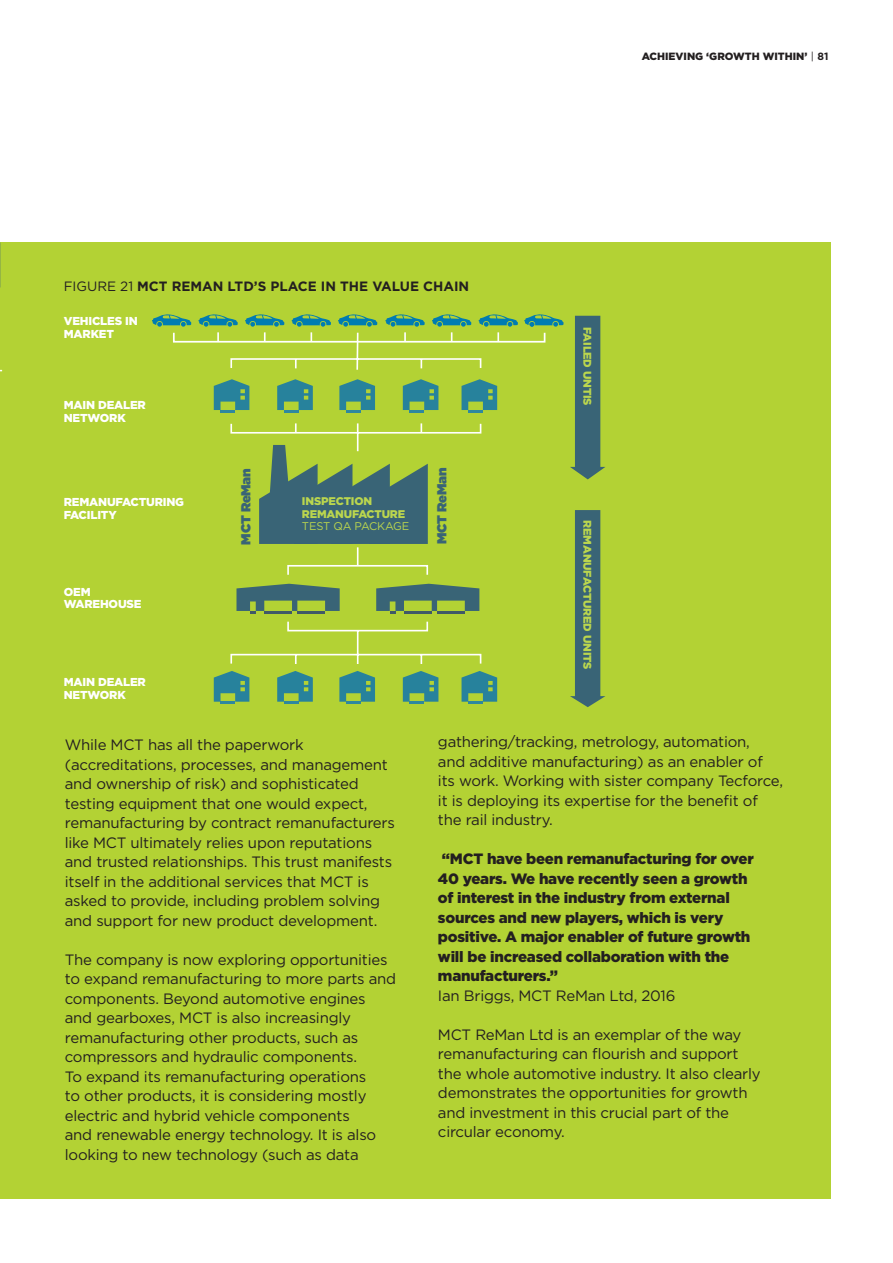
<style>
.page{position:relative;width:893px;height:1263px;background:#fff}
.page>*{position:absolute;margin:0;border:0;box-sizing:border-box;transform-origin:0 0}
.t1{font:15px/19.5px "Gotham";letter-spacing:-.015em;color:#231f20}
.t2{font:900 15px/19.5px "Gotham";letter-spacing:-.015em;color:#231f20}
.t3{font:700 13.5px "Gotham";color:#231f20}
.t4{font:900 13.05px "Gotham";letter-spacing:-.015em;color:#396476}
.t5{font:900 11.55px "Gotham";letter-spacing:-.015em;color:#fff}
.t6{font:900 11.1px "Gotham";letter-spacing:-.015em;color:#bbd64e}
.t7{font:11.1px "Gotham";letter-spacing:-.015em;color:#bbd64e}
.t8{font:900 10.5px "Gotham";color:#231f20}
.s1{font-weight:400}
.s2{font-weight:700}
</style>
<div class="page">
<div style="left:0;top:242px;width:831px;height:956px;background:#b3d234"></div>
<hr style="left:221px;top:410px;width:14px;height:3px;background:#2f889e">
<svg style="left:214px;top:380px;width:16px;height:30px"></svg>
<svg style="left:482px;top:380px;width:15px;height:30px"></svg>
<hr style="left:468px;top:410px;width:15px;height:3px;background:#2f889e">
<svg style="left:214px;top:671px;width:35px;height:33px"></svg>
<svg style="left:277px;top:671px;width:36px;height:33px"></svg>
<svg style="left:339px;top:671px;width:36px;height:33px"></svg>
<svg style="left:403px;top:671px;width:35px;height:33px"></svg>
<svg style="left:462px;top:671px;width:35px;height:33px"></svg>
<svg style="left:570px;top:316px;width:35px;height:163px"></svg>
<svg style="left:570px;top:510px;width:35px;height:197px"></svg>
<svg style="left:230px;top:335px;width:252px;height:329px"></svg>
<div style="left:173px;top:332px;width:372px;height:11px;border:2px solid #fff"></div>
<svg style="left:259px;top:445px;width:169px;height:99px"></svg>
<svg style="left:152px;top:314px;width:39px;height:13px"></svg>
<svg style="left:198px;top:314px;width:40px;height:27px"></svg>
<svg style="left:245px;top:314px;width:39px;height:27px"></svg>
<svg style="left:292px;top:314px;width:39px;height:27px"></svg>
<svg style="left:338px;top:314px;width:39px;height:13px"></svg>
<svg style="left:385px;top:314px;width:40px;height:27px"></svg>
<svg style="left:432px;top:314px;width:39px;height:27px"></svg>
<svg style="left:479px;top:314px;width:39px;height:27px"></svg>
<svg style="left:524px;top:314px;width:40px;height:13px"></svg>
<p class="t8" style="left:642px;top:50px;width:188px">ACHIEVING ‘GROWTH WITHIN’ <span class="s1">|</span> <span class="s2">81</span></p>
<p class="t3" style="left:64px;top:278px;width:407px"><span class="s1">FIGURE 21</span> MCT REMAN LTD’S PLACE IN THE VALUE CHAIN</p>
<p class="t5" style="left:64px;top:314px;width:75px">VEHICLES IN</p>
<p class="t5" style="left:64px;top:327px;width:52px">MARKET</p>
<p class="t5" style="left:64px;top:398px;width:84px">MAIN DEALER</p>
<p class="t5" style="left:64px;top:411px;width:63px">NETWORK</p>
<p class="t5" style="left:64px;top:495px;width:122px">REMANUFACTURING</p>
<p class="t5" style="left:64px;top:508px;width:54px">FACILITY</p>
<p class="t5" style="left:64px;top:585px;width:28px">OEM</p>
<p class="t5" style="left:64px;top:598px;width:79px">WAREHOUSE</p>
<p class="t5" style="left:64px;top:675px;width:84px">MAIN DEALER</p>
<p class="t5" style="left:64px;top:688px;width:63px">NETWORK</p>
<p class="t6" style="left:594px;top:327px;width:80px;rotate:90deg">FAILED UNTIS</p>
<p class="t4" style="left:238px;top:545px;width:78px;rotate:-90deg">MCT ReMan</p>
<p class="t4" style="left:434px;top:544px;width:78px;rotate:-90deg">MCT ReMan</p>
<p class="t6" style="left:302px;top:495px;width:72px">INSPECTION</p>
<p class="t6" style="left:302px;top:507px;width:105px">REMANUFACTURE</p>
<p class="t7" style="left:302px;top:520px;width:109px">TEST QA PACKAGE</p>
<p class="t6" style="left:594px;top:520px;width:151px;rotate:90deg">REMANUFACTURED UNITS</p>
<p class="t1" style="left:65px;top:735px;width:332px">While MCT has all the paperwork (accreditations, processes, and management and ownership of risk) and sophisticated testing equipment that one would expect, remanufacturing by contract remanufacturers like MCT ultimately relies upon reputations and trusted relationships. This trust manifests itself in the additional services that MCT is asked to provide, including problem solving and support for new product development.</p>
<p class="t1" style="left:65px;top:949px;width:333px">The company is now exploring opportunities to expand remanufacturing to more parts and components. Beyond automotive engines and gearboxes, MCT is also increasingly remanufacturing other products, such as compressors and hydraulic components.<br>To expand its remanufacturing operations<br>to other products, it is considering mostly electric and hybrid vehicle components<br>and renewable energy technology. It is also looking to new technology (such as data</p>
<p class="t1" style="left:438px;top:732px;width:313px">gathering/tracking, metrology, automation,</p>
<p class="t1" style="left:438px;top:751px;width:326px">and additive manufacturing) as an enabler of</p>
<p class="t1" style="left:438px;top:771px;width:347px">its work. Working with sister company Tecforce,</p>
<p class="t1" style="left:438px;top:790px;width:321px">it is deploying its expertise for the benefit of</p>
<p class="t1" style="left:438px;top:810px;width:116px">the rail industry.</p>
<p class="t2" style="left:438px;top:849px;width:317px">“MCT have been remanufacturing for over 40 years. We have recently seen a growth of interest in the industry from external sources and new players, which is very positive. A major enabler of future growth will be increased collaboration with the manufacturers.”</p>
<p class="t1" style="left:438px;top:985px;width:239px">Ian Briggs, MCT ReMan Ltd, 2016</p>
<p class="t1" style="left:438px;top:1024px;width:324px">MCT ReMan Ltd is an exemplar of the way remanufacturing can flourish and support the whole automotive industry. It also clearly demonstrates the opportunities for growth</p>
<p class="t1" style="left:438px;top:1102px;width:293px">and investment in this crucial part of the</p>
<p class="t1" style="left:438px;top:1122px;width:128px">circular economy.</p>
</div>
